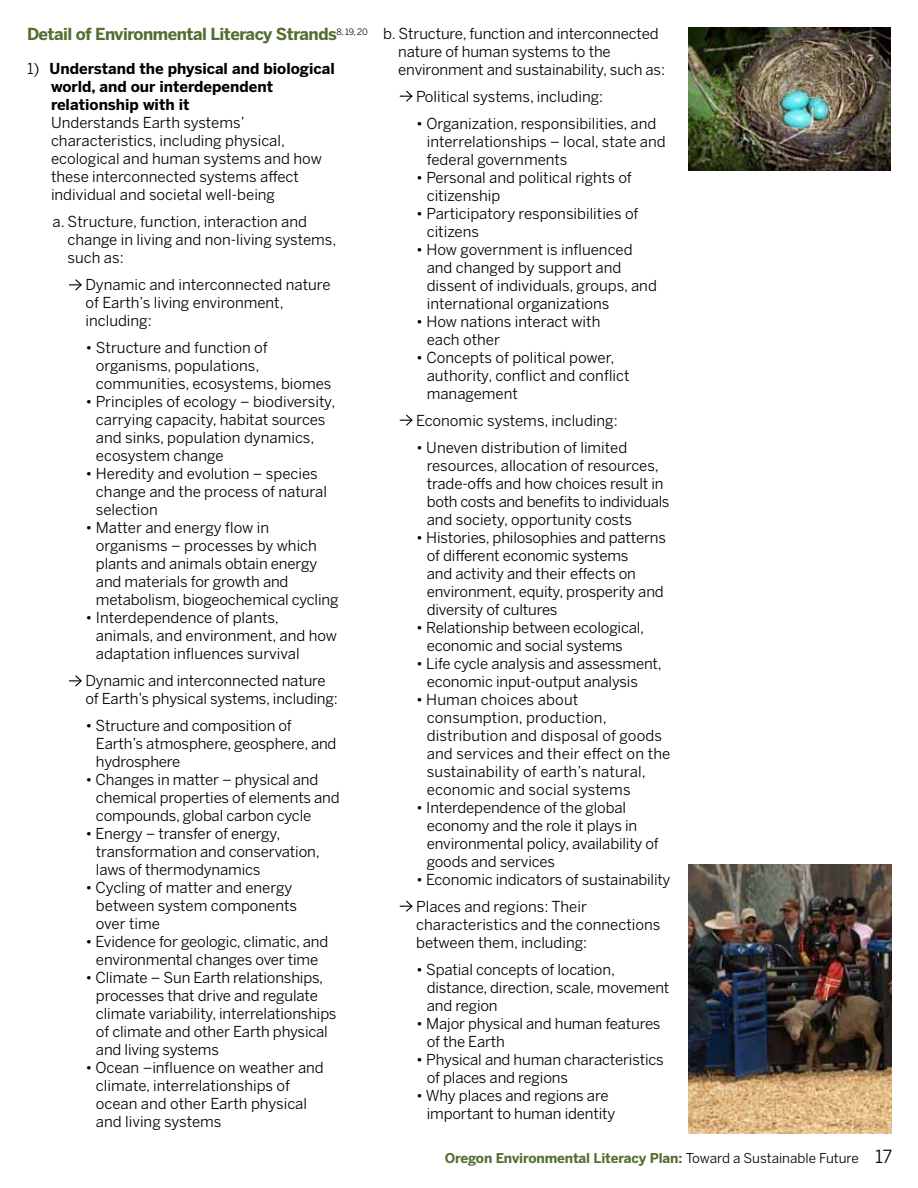
<style>
.page{position:relative;width:918px;height:1188px;background:#fff}
.page>*{position:absolute;margin:0;border:0;box-sizing:border-box;transform-origin:0 0}
.t1{font:700 16.5px "Benton Sans";letter-spacing:-.03em;color:#546d31}
.t2{font:15px/18px "Benton Sans";letter-spacing:-.01em;color:#000}
.t3{font:15px/18px "Benton Sans";letter-spacing:.01em;color:#000}
.t4{font:700 15px/18px "Benton Sans";color:#000}
.t5{font:700 13.5px "Benton Sans";letter-spacing:-.01em;color:#546d31}
.s1{font-weight:400}
.s2{font-weight:400;color:#000}
.s3{font-weight:400;font-size:18px;color:#000}
</style>
<div class="page">
<svg style="left:69px;top:279px;width:13px;height:12px"></svg>
<svg style="left:69px;top:675px;width:13px;height:12px"></svg>
<svg style="left:400px;top:90px;width:13px;height:12px"></svg>
<svg style="left:400px;top:414px;width:13px;height:12px"></svg>
<svg style="left:400px;top:900px;width:13px;height:12px"></svg>
<img style="left:689px;top:864px;width:202px;height:270px">
<img style="left:688px;top:27px;width:203px;height:144px">
<p class="t1" style="left:27px;top:24px;width:342px">Detail of Environmental Literacy Strands<sup>8,</sup> <sup>19,</sup> <sup>20</sup></p>
<p class="t4" style="left:51px;top:60px;width:285px;text-indent:-24px"><span class="s1">1)</span> Understand the physical and biological world, and our interdependent relationship with it</p>
<p class="t2" style="left:51px;top:114px;width:272px">Understands Earth systems’ characteristics, including physical, ecological and human systems and how these interconnected systems affect individual and societal well-being</p>
<p class="t2" style="left:68px;top:213px;width:270px;text-indent:-15px">a. Structure, function, interaction and change in living and non-living systems, such as:</p>
<p class="t2" style="left:85px;top:276px;width:247px">Dynamic and interconnected nature of Earth’s living environment, including:</p>
<p class="t2" style="left:96px;top:339px;width:237px;text-indent:-10px">• Structure and function of organisms, populations, communities, ecosystems, biomes</p>
<p class="t2" style="left:96px;top:393px;width:241px;text-indent:-10px">• Principles of ecology – biodiversity, carrying capacity, habitat sources and sinks, population dynamics, ecosystem change</p>
<p class="t2" style="left:96px;top:465px;width:233px;text-indent:-10px">• Heredity and evolution – species change and the process of natural selection</p>
<p class="t2" style="left:96px;top:519px;width:244px;text-indent:-10px">• Matter and energy flow in organisms – processes by which plants and animals obtain energy and materials for growth and metabolism, biogeochemical cycling</p>
<p class="t2" style="left:96px;top:609px;width:243px;text-indent:-10px">• Interdependence of plants, animals, and environment, and how adaptation influences survival</p>
<p class="t2" style="left:85px;top:672px;width:254px">Dynamic and interconnected nature of Earth’s physical systems, including:</p>
<p class="t2" style="left:96px;top:717px;width:242px;text-indent:-10px">• Structure and composition of<br>Earth’s atmosphere, geosphere, and hydrosphere</p>
<p class="t2" style="left:96px;top:771px;width:245px;text-indent:-10px">• Changes in matter – physical and chemical properties of elements and compounds, global carbon cycle</p>
<p class="t2" style="left:96px;top:825px;width:225px;text-indent:-10px">• Energy – transfer of energy, transformation and conservation, laws of thermodynamics</p>
<p class="t2" style="left:96px;top:879px;width:203px;text-indent:-10px">• Cycling of matter and energy between system components over time</p>
<p class="t2" style="left:85px;top:933px;width:244px;text-align:center">• Evidence for geologic, climatic, and environmental changes over time</p>
<p class="t2" style="left:96px;top:969px;width:242px;text-indent:-10px">• Climate – Sun Earth relationships, processes that drive and regulate climate variability, interrelationships of climate and other Earth physical and living systems</p>
<p class="t2" style="left:96px;top:1059px;width:229px;text-indent:-10px">• Ocean –influence on weather and climate, interrelationships of ocean and other Earth physical and living systems</p>
<p class="t2" style="left:398px;top:24px;width:268px;text-indent:-15px">b. Structure, function and interconnected nature of human systems to the environment and sustainability, such as:</p>
<p class="t2" style="left:416px;top:87px;width:189px">Political systems, including:</p>
<p class="t2" style="left:427px;top:114px;width:240px;text-indent:-10px">• Organization, responsibilities, and interrelationships – local, state and federal governments</p>
<p class="t2" style="left:427px;top:168px;width:207px;text-indent:-10px">• Personal and political rights of citizenship</p>
<p class="t2" style="left:427px;top:204px;width:213px;text-indent:-10px">• Participatory responsibilities of citizens</p>
<p class="t2" style="left:427px;top:240px;width:232px;text-indent:-10px">• How government is influenced and changed by support and dissent of individuals, groups, and international organizations</p>
<p class="t2" style="left:427px;top:312px;width:175px;text-indent:-10px">• How nations interact with each other</p>
<p class="t2" style="left:427px;top:348px;width:204px;text-indent:-10px">• Concepts of political power, authority, conflict and conflict management</p>
<p class="t2" style="left:416px;top:411px;width:203px">Economic systems, including:</p>
<p class="t2" style="left:427px;top:438px;width:244px;text-indent:-10px">• Uneven distribution of limited resources, allocation of resources, trade-offs and how choices result in both costs and benefits to individuals and society, opportunity costs</p>
<p class="t2" style="left:427px;top:528px;width:241px;text-indent:-10px">• Histories, philosophies and patterns of different economic systems<br>and activity and their effects on environment, equity, prosperity and diversity of cultures</p>
<p class="t2" style="left:427px;top:618px;width:219px;text-indent:-10px">• Relationship between ecological, economic and social systems</p>
<p class="t2" style="left:427px;top:654px;width:237px;text-indent:-10px">• Life cycle analysis and assessment, economic input-output analysis</p>
<p class="t3" style="left:427px;top:690px;width:245px;text-indent:-10px">• Human choices about consumption, production, distribution and disposal of goods and services and their effect on the sustainability of earth’s natural, economic and social systems</p>
<p class="t2" style="left:427px;top:798px;width:234px;text-indent:-10px">• Interdependence of the global economy and the role it plays in environmental policy, availability of goods and services</p>
<p class="t2" style="left:416px;top:866px;width:256px;line-height:27px">• Economic indicators of sustainability<br>Places and regions: Their</p>
<p class="t2" style="left:416px;top:915px;width:246px">characteristics and the connections between them, including:</p>
<p class="t2" style="left:427px;top:960px;width:244px;text-indent:-10px">• Spatial concepts of location, distance, direction, scale, movement and region</p>
<p class="t2" style="left:427px;top:1014px;width:235px;text-indent:-10px">• Major physical and human features of the Earth</p>
<p class="t2" style="left:427px;top:1050px;width:238px;text-indent:-10px">• Physical and human characteristics of places and regions</p>
<p class="t2" style="left:427px;top:1086px;width:190px;text-indent:-10px">• Why places and regions are important to human identity</p>
<p class="t5" style="left:445px;top:1150px;width:449px">Oregon Environmental Literacy Plan: <span class="s2">Toward a Sustainable Future</span> <span class="s3">17</span></p>
</div>
